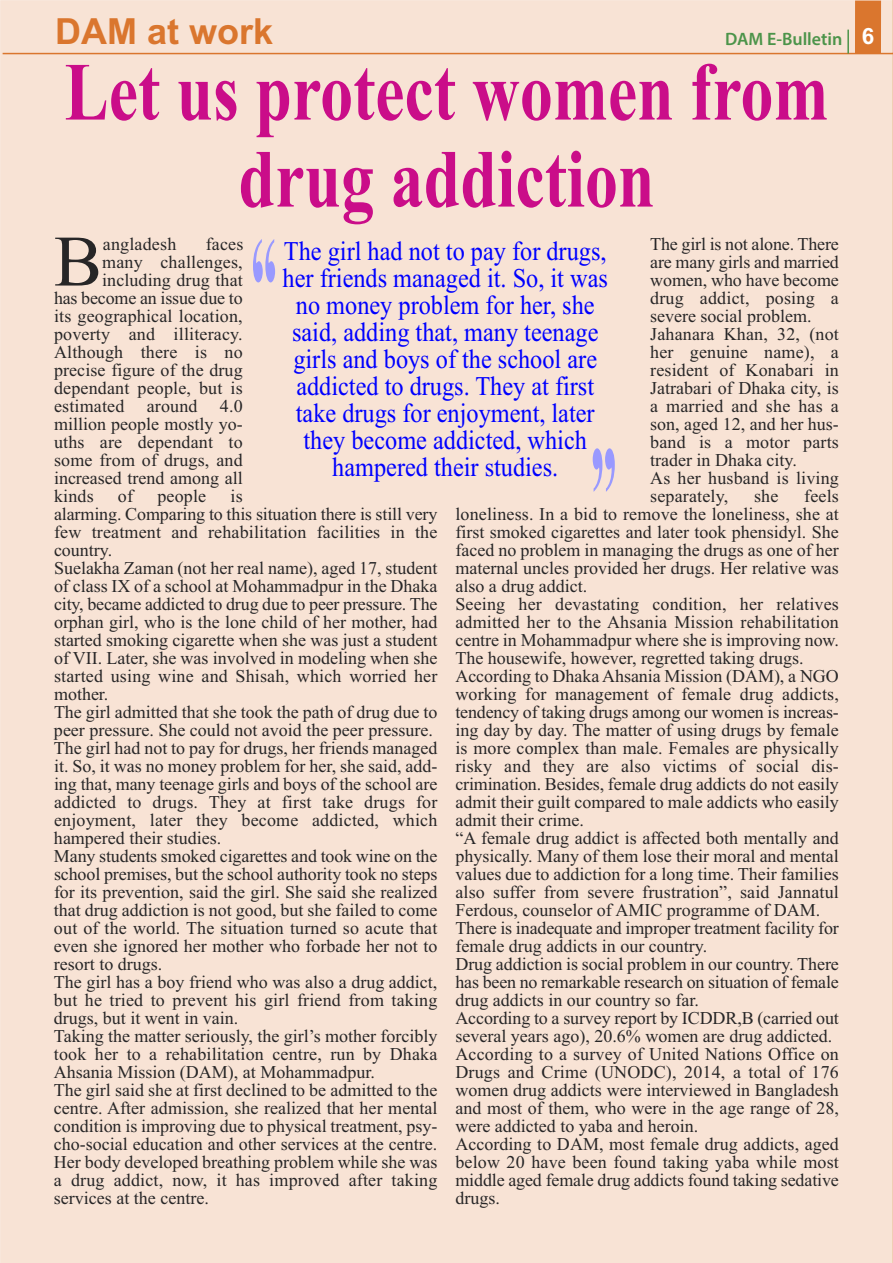
<style>
.page{position:relative;width:893px;height:1263px;background:#fff}
.page>*{position:absolute;margin:0;border:0;box-sizing:border-box;transform-origin:0 0}
.t1{font:700 133.35px "Times New Roman";color:#99f;scale:.4 1}
.t2{font:700 82.5px/87px "Times New Roman";color:#ca0d89;text-align:center;scale:.8 1}
.t3{font:72.3px "Times New Roman";color:#272627}
.t4{font:700 36px "Arial";color:#da762e}
.t5{font:27px/27px "Times New Roman";color:#00f;text-align:center;scale:.9 1}
.t6{font:18px/18px "Times New Roman";color:#272627}
.t7{font:600 18px "Myriad Pro";color:#4c944a}
.s1{font-family:"Arial";font-weight:700;font-size:22.5px;color:#fff}
</style>
<div class="page">
<div style="left:0;top:0;width:892px;height:1263px;background:#f8e3d5"></div>
<svg style="left:892px;top:0;width:1px;height:1263px"></svg>
<div style="left:855px;top:1px;width:26px;height:53px;background:#da762e"></div>
<hr style="left:3px;top:53px;width:890px;height:1px;background:#da762e">
<hr style="left:847px;top:30px;width:2px;height:24px;background:#4c944a">
<div style="left:255px;top:237px;width:383px;height:257px;background:#f8e3d5"></div>
<h3 class="t4" style="left:55px;top:11px;width:220px">DAM at work</h3>
<p class="t7" style="left:725px;top:32px;width:151px">DAM E-Bulletin <span class="s1">6</span></p>
<h2 class="t2" style="left:65px;top:48px;width:956px">Let us protect women from drug addiction</h2>
<p class="t5" style="left:283px;top:237px;width:363px">The girl had not to pay for drugs, her friends managed it. So, it was no money problem for her, she said, adding that, many teenage girls and boys of the school are addicted to drugs. They at first take drugs for enjoyment, later they become addicted, which hampered their studies.</p>
<h3 class="t3" style="left:54px;top:218px;width:50px">B</h3>
<p class="t6" style="left:103px;top:234px;width:75px">angladesh</p>
<p class="t6" style="left:206px;top:234px;width:39px">faces</p>
<p class="t6" style="left:650px;top:234px;width:190px">The girl is not alone. There are many girls and married women, who have become drug addict, posing a severe social problem.<br>Jahanara Khan, 32, (not her genuine name), a resident of Konabari in<br>Jatrabari of Dhaka city, is a married and she has a son, aged 12, and her hus&shy;band is a motor parts trader in Dhaka city.<br>As her husband is living separately,</p>
<h1 class="t1" style="left:251px;top:205px;width:67px">“</h1>
<p class="t6" style="left:102px;top:252px;width:142px">many challenges,</p>
<p class="t6" style="left:102px;top:270px;width:142px">including drug that</p>
<p class="t6" style="left:54px;top:288px;width:190px">has become an issue due to</p>
<p class="t6" style="left:54px;top:306px;width:190px">its geographical location,</p>
<p class="t6" style="left:54px;top:324px;width:190px">poverty and illiteracy.</p>
<p class="t6" style="left:54px;top:342px;width:190px">Although there is no</p>
<p class="t6" style="left:54px;top:360px;width:190px">precise figure of the drug</p>
<p class="t6" style="left:54px;top:378px;width:190px">dependant people, but is</p>
<p class="t6" style="left:54px;top:396px;width:190px">estimated around 4.0</p>
<p class="t6" style="left:54px;top:414px;width:190px">million people mostly yo-</p>
<p class="t6" style="left:54px;top:432px;width:190px">uths are dependant to</p>
<p class="t6" style="left:54px;top:450px;width:190px">some from of drugs, and</p>
<p class="t6" style="left:54px;top:468px;width:190px">increased trend among all</p>
<p class="t6" style="left:54px;top:486px;width:41px">kinds</p>
<p class="t6" style="left:118px;top:486px;width:17px">of</p>
<p class="t6" style="left:157px;top:486px;width:50px">people</p>
<h1 class="t1" style="left:591px;top:415px;width:67px">”</h1>
<p class="t6" style="left:54px;top:486px;width:385px;text-indent:177px">is<br>alarming. Comparing to this situation there is still very few treatment and rehabilitation facilities in the country.<br>Suelakha Zaman (not her real name), aged 17, student of class IX of a school at Mohammadpur in the Dhaka city, became addicted to drug due to peer pressure. The orphan girl, who is the lone child of her mother, had started smoking cigarette when she was just a student of VII. Later, she was involved in modeling when she started using wine and Shisah, which worried her mother.<br>The girl admitted that she took the path of drug due to peer pressure. She could not avoid the peer pressure.<br>The girl had not to pay for drugs, her friends managed it. So, it was no money problem for her, she said, add&shy;ing that, many teenage girls and boys of the school are addicted to drugs. They at first take drugs for enjoyment, later they become addicted, which hampered their studies.<br>Many students smoked cigarettes and took wine on the school premises, but the school authority took no steps for its prevention, said the girl. She said she realized that drug addiction is not good, but she failed to come out of the world. The situation turned so acute that even she ignored her mother who forbade her not to resort to drugs.<br>The girl has a boy friend who was also a drug addict, but he tried to prevent his girl friend from taking drugs, but it went in vain.<br>Taking the matter seriously, the girl’s mother forcibly took her to a rehabilitation centre, run by Dhaka Ahsania Mission (DAM), at Mohammadpur.<br>The girl said she at first declined to be admitted to the centre. After admission, she realized that her mental condition is improving due to physical treatment, psy&shy;cho-social education and other services at the centre.<br>Her body developed breathing problem while she was a drug addict, now, it has improved after taking services at the centre.</p>
<p class="t6" style="left:455px;top:486px;width:385px;text-indent:349px">feels loneliness. In a bid to remove the loneliness, she at first smoked cigarettes and later took phensidyl. She faced no problem in managing the drugs as one of her maternal uncles provided her drugs. Her relative was also a drug addict.<br>Seeing her devastating condition, her relatives admitted her to the Ahsania Mission rehabilitation centre in Mohammadpur where she is improving now.<br>The housewife, however, regretted taking drugs.<br>According to Dhaka Ahsania Mission (DAM), a NGO working for management of female drug addicts, tendency of taking drugs among our women is increas&shy;ing day by day. The matter of using drugs by female is more complex than male. Females are physically risky and they are also victims of social dis&shy;crimination. Besides, female drug addicts do not easily admit their guilt compared to male addicts who easily admit their crime.<br>“A female drug addict is affected both mentally and physically. Many of them lose their moral and mental values due to addiction for a long time. Their families also suffer from severe frustration”, said Jannatul Ferdous, counselor of AMIC programme of DAM.<br>There is inadequate and improper treatment facility for female drug addicts in our country.<br>Drug addiction is social problem in our country. There has been no remarkable research on situation of female drug addicts in our country so far.<br>According to a survey report by ICDDR,B (carried out several years ago), 20.6% women are drug addicted.<br>According to a survey of United Nations Office on Drugs and Crime (UNODC), 2014, a total of 176 women drug addicts were interviewed in Bangladesh and most of them, who were in the age range of 28, were addicted to yaba and heroin.<br>According to DAM, most female drug addicts, aged below 20 have been found taking yaba while most middle aged female drug addicts found taking sedative drugs.</p>
<p class="t6" style="left:754px;top:486px;width:26px">she</p>
</div>
